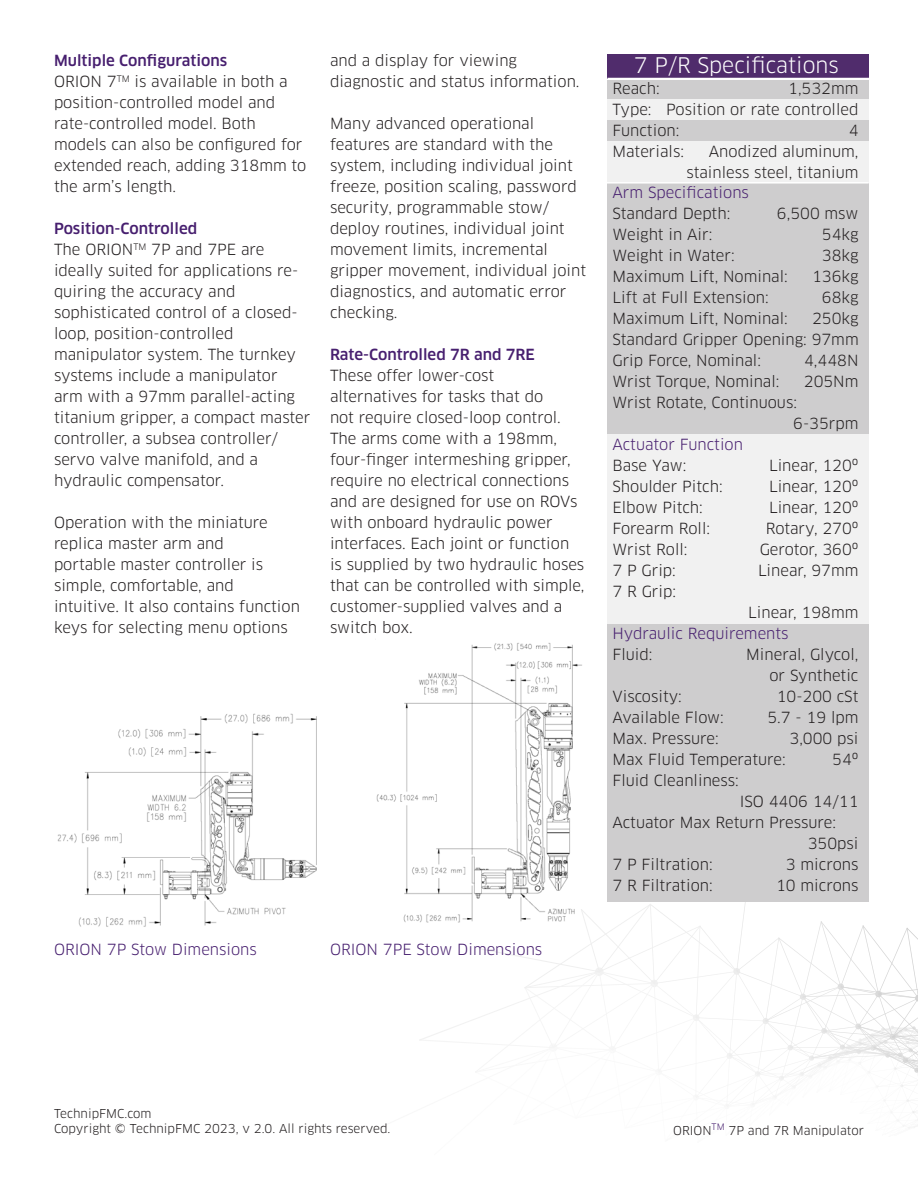
<style>
.page{position:relative;width:918px;height:1188px;background:#fff}
.page>*{position:absolute;margin:0;border:0;box-sizing:border-box;transform-origin:0 0}
.t1{font:21px "Clan OT";color:#fff}
.t2{font:15px/21px "Clan OT";color:#231f20}
.t3{font:15px "Clan OT";color:#471f6f}
.t4{font:500 15px "Clan OT";color:#471f6f}
.t5{font:12px "Clan OT";color:#231f20}
</style>
<div class="page">
<img style="left:57px;top:639px;width:525px;height:288px">
<div style="left:736px;top:971px;width:67px;height:26px;background:linear-gradient(to bottom,#fafafa,#fff)"></div>
<svg style="left:736px;top:883px;width:12px;height:89px"></svg>
<svg style="left:747px;top:925px;width:171px;height:188px"></svg>
<svg style="left:368px;top:904px;width:369px;height:155px"></svg>
<div style="left:607px;top:80px;width:262px;height:822px;background:#cecdce"></div>
<div style="left:607px;top:99px;width:262px;height:21px;background:#f1f1f1"></div>
<div style="left:607px;top:54px;width:262px;height:25px;background:#502c6c"></div>
<hr style="left:607px;top:78px;width:263px;height:1px;background:#fff">
<div style="left:607px;top:434px;width:262px;height:190px;background:#f1f1f1"></div>
<div style="left:607px;top:141px;width:262px;height:42px;background:#f1f1f1"></div>
<hr style="left:606px;top:182px;width:263px;height:2px;background:#fff">
<p class="t4" style="left:54px;top:52px;width:175px">Multiple Configurations</p>
<p class="t2" style="left:54px;top:71px;width:254px">ORION 7<sup>TM</sup> is available in both a position-controlled model and rate-controlled model. Both models can also be configured for extended reach, adding 318mm to the arm’s length.</p>
<p class="t4" style="left:54px;top:220px;width:145px">Position-Controlled</p>
<p class="t2" style="left:54px;top:239px;width:258px">The ORION<sup>TM</sup> 7P and 7PE are ideally suited for applications re&shy;quiring the accuracy and sophisticated control of a closed&shy;loop, position-controlled manipulator system. The turnkey systems include a manipulator<br>arm with a 97mm parallel-acting titanium gripper, a compact master controller, a subsea controller/ servo valve manifold, and a hydraulic compensator.</p>
<p class="t2" style="left:54px;top:512px;width:247px">Operation with the miniature replica master arm and<br>portable master controller is simple, comfortable, and intuitive. It also contains function keys for selecting menu options</p>
<p class="t2" style="left:330px;top:50px;width:251px">and a display for viewing diagnostic and status information.</p>
<p class="t2" style="left:330px;top:113px;width:258px">Many advanced operational features are standard with the system, including individual joint freeze, position scaling, password security, programmable stow/ deploy routines, individual joint movement limits, incremental gripper movement, individual joint diagnostics, and automatic error checking.</p>
<p class="t4" style="left:330px;top:346px;width:206px">Rate-Controlled 7R and 7RE</p>
<p class="t2" style="left:330px;top:365px;width:256px">These offer lower-cost alternatives for tasks that do<br>not require closed-loop control.<br>The arms come with a 198mm, four-finger intermeshing gripper, require no electrical connections and are designed for use on ROVs with onboard hydraulic power interfaces. Each joint or function is supplied by two hydraulic hoses that can be controlled with simple, customer-supplied valves and a switch box.</p>
<p class="t3" style="left:54px;top:941px;width:204px">ORION 7P Stow Dimensions</p>
<p class="t3" style="left:330px;top:941px;width:214px">ORION 7PE Stow Dimensions</p>
<p class="t1" style="left:634px;top:53px;width:206px">7 P/R Specifications</p>
<p class="t2" style="left:612px;top:78px;width:49px">Reach:</p>
<p class="t2" style="left:788px;top:78px;width:72px">1,532mm</p>
<p class="t2" style="left:612px;top:99px;width:247px">Type: Position or rate controlled</p>
<p class="t2" style="left:612px;top:120px;width:68px">Function:</p>
<p class="t2" style="left:849px;top:120px;width:11px">4</p>
<p class="t2" style="left:612px;top:141px;width:73px">Materials:</p>
<p class="t2" style="left:687px;top:141px;width:173px;text-align:right">Anodized aluminum, stainless steel, titanium</p>
<p class="t3" style="left:612px;top:184px;width:138px">Arm Specifications</p>
<p class="t2" style="left:612px;top:203px;width:119px">Standard Depth:</p>
<p class="t2" style="left:777px;top:203px;width:83px">6,500 msw</p>
<p class="t2" style="left:612px;top:224px;width:101px">Weight in Air:</p>
<p class="t2" style="left:822px;top:224px;width:38px">54kg</p>
<p class="t2" style="left:612px;top:245px;width:124px">Weight in Water:</p>
<p class="t2" style="left:822px;top:245px;width:38px">38kg</p>
<p class="t2" style="left:612px;top:266px;width:177px">Maximum Lift, Nominal:</p>
<p class="t2" style="left:812px;top:266px;width:48px">136kg</p>
<p class="t2" style="left:612px;top:287px;width:158px">Lift at Full Extension:</p>
<p class="t2" style="left:822px;top:287px;width:38px">68kg</p>
<p class="t2" style="left:612px;top:308px;width:177px">Maximum Lift, Nominal:</p>
<p class="t2" style="left:812px;top:308px;width:48px">250kg</p>
<p class="t2" style="left:612px;top:329px;width:248px">Standard Gripper Opening: 97mm</p>
<p class="t2" style="left:612px;top:350px;width:150px">Grip Force, Nominal:</p>
<p class="t2" style="left:804px;top:350px;width:56px">4,448N</p>
<p class="t2" style="left:612px;top:371px;width:169px">Wrist Torque, Nominal:</p>
<p class="t2" style="left:804px;top:371px;width:56px">205Nm</p>
<p class="t2" style="left:793px;top:392px;width:67px;text-indent:-181px">Wrist Rotate, Continuous:<br>6-35rpm</p>
<p class="t3" style="left:612px;top:436px;width:132px">Actuator Function</p>
<p class="t2" style="left:612px;top:455px;width:75px">Base Yaw:</p>
<p class="t2" style="left:769px;top:455px;width:91px">Linear, 120º</p>
<p class="t2" style="left:612px;top:476px;width:112px">Shoulder Pitch:</p>
<p class="t2" style="left:769px;top:476px;width:91px">Linear, 120º</p>
<p class="t2" style="left:612px;top:497px;width:92px">Elbow Pitch:</p>
<p class="t2" style="left:769px;top:497px;width:91px">Linear, 120º</p>
<p class="t2" style="left:612px;top:518px;width:99px">Forearm Roll:</p>
<p class="t2" style="left:766px;top:518px;width:94px">Rotary, 270º</p>
<p class="t2" style="left:612px;top:539px;width:77px">Wrist Roll:</p>
<p class="t2" style="left:760px;top:539px;width:100px">Gerotor, 360º</p>
<p class="t2" style="left:612px;top:560px;width:65px">7 P Grip:</p>
<p class="t2" style="left:758px;top:560px;width:102px">Linear, 97mm</p>
<p class="t2" style="left:612px;top:581px;width:65px">7 R Grip:</p>
<p class="t2" style="left:748px;top:602px;width:112px">Linear, 198mm</p>
<p class="t3" style="left:612px;top:625px;width:178px">Hydraulic Requirements</p>
<p class="t2" style="left:612px;top:644px;width:42px">Fluid:</p>
<p class="t2" style="left:746px;top:644px;width:114px;text-align:right">Mineral, Glycol, or Synthetic</p>
<p class="t2" style="left:612px;top:686px;width:71px">Viscosity:</p>
<p class="t2" style="left:777px;top:686px;width:83px">10-200 cSt</p>
<p class="t2" style="left:612px;top:707px;width:113px">Available Flow:</p>
<p class="t2" style="left:768px;top:707px;width:92px">5.7 - 19 lpm</p>
<p class="t2" style="left:612px;top:728px;width:108px">Max. Pressure:</p>
<p class="t2" style="left:790px;top:728px;width:70px">3,000 psi</p>
<p class="t2" style="left:612px;top:749px;width:175px">Max Fluid Temperature:</p>
<p class="t2" style="left:832px;top:749px;width:28px">54º</p>
<p class="t2" style="left:612px;top:770px;width:128px">Fluid Cleanliness:</p>
<p class="t2" style="left:740px;top:791px;width:120px">ISO 4406 14/11</p>
<p class="t2" style="left:808px;top:812px;width:52px;text-indent:-195px">Actuator Max Return Pressure:<br>350psi</p>
<p class="t2" style="left:612px;top:854px;width:102px">7 P Filtration:</p>
<p class="t2" style="left:786px;top:854px;width:74px">3 microns</p>
<p class="t2" style="left:612px;top:875px;width:102px">7 R Filtration:</p>
<p class="t2" style="left:776px;top:875px;width:84px">10 microns</p>
<p class="t5" style="left:54px;top:1107px;width:99px">TechnipFMC.com</p>
<p class="t5" style="left:54px;top:1121px;width:338px">Copyright © TechnipFMC 2023, v 2.0. All rights reserved.</p>
<p class="t5" style="left:673px;top:1123px;width:192px">ORION<sup>TM</sup> 7P and 7R Manipulator</p>
</div>
